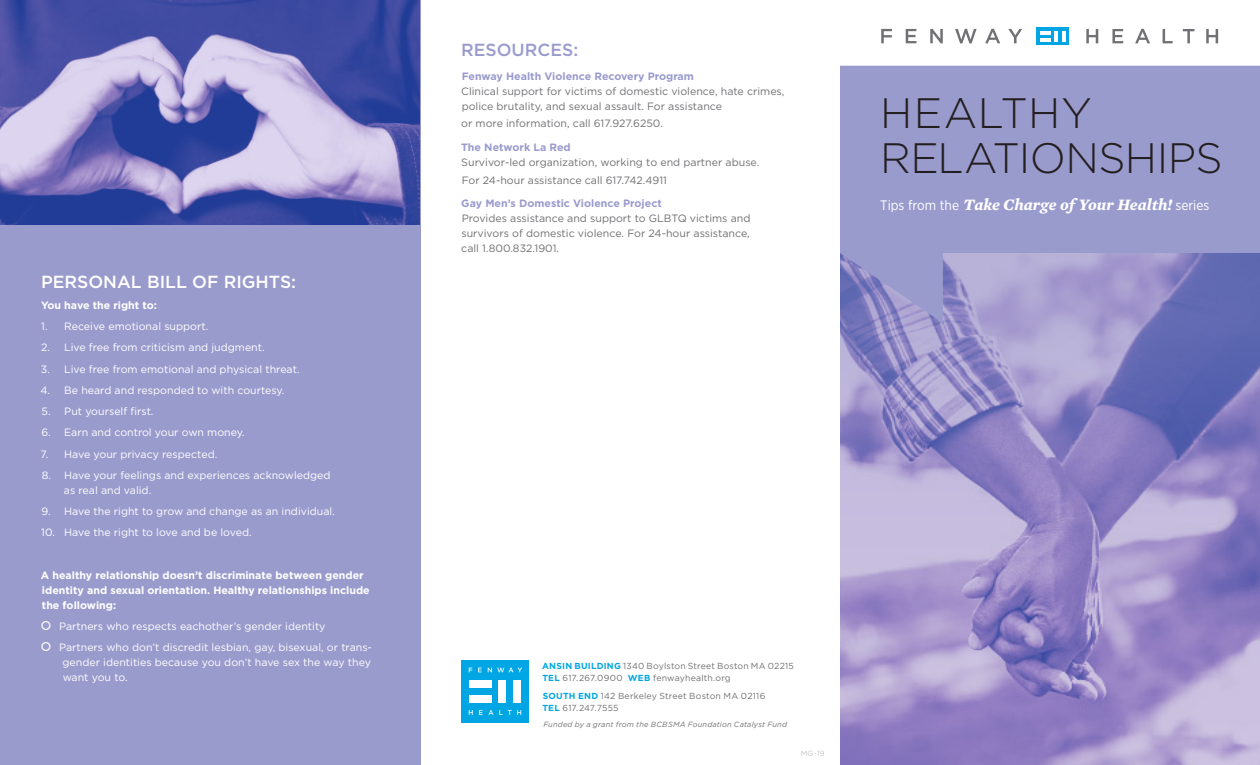
<style>
.page{position:relative;width:1260px;height:765px;background:#fff}
.page>*{position:absolute;margin:0;border:0;box-sizing:border-box;transform-origin:0 0}
.t1{font:300 42.5px/45px "Gotham";letter-spacing:-.015em;color:#231f20}
.BODY{font:500 17.5px "Gotham";color:#fff}
.BODY-2{font:500 17.5px "Gotham";color:#9a9bcd}
.t2{font:italic 700 16.25px "Mercury Text G1";letter-spacing:-.005em;color:#fff}
.t3{font:10.62px/15px "Gotham";color:#fff}
.BODY-3{font:10.62px/15px "Gotham";color:#717074}
.BODY-4{font:700 10.62px/15px "Gotham";color:#fff}
.t4{font:8.75px/17.5px "Gotham";letter-spacing:.02em;color:#717074}
.t5{font:italic 7.5px "Gotham";letter-spacing:.025em;color:#717074}
.Healthy_Relationship{font:300 7.5px "Gotham";color:#a7a9ac}
.s1{font-weight:700;color:#9a9bcd}
.s2{font-family:"Gotham Narrow";font-weight:400;font-style:normal;font-size:13.75px}
.s3{font-weight:700;color:#00a6e4}
</style>
<div class="page">
<svg style="left:840px;top:323px;width:420px;height:442px;background:#9a8ec8"></svg>
<svg style="left:840px;top:66px;width:420px;height:257px;background:#9897cb"></svg>
<div style="left:461px;top:660px;width:68px;height:62px;background:#00a6e4"></div>
<div style="left:469px;top:680px;width:22px;height:7px;background:#fff"></div>
<div style="left:469px;top:695px;width:22px;height:7px;background:#fff"></div>
<div style="left:499px;top:680px;width:7px;height:22px;background:#fff"></div>
<div style="left:514px;top:680px;width:7px;height:22px;background:#fff"></div>
<svg style="left:478px;top:668px;width:4px;height:4px"></svg>
<svg style="left:488px;top:668px;width:34px;height:4px"></svg>
<svg style="left:469px;top:710px;width:4px;height:5px"></svg>
<svg style="left:479px;top:710px;width:14px;height:5px"></svg>
<svg style="left:499px;top:710px;width:22px;height:5px"></svg>
<svg style="left:1086px;top:29px;width:12px;height:14px"></svg>
<svg style="left:1112px;top:29px;width:11px;height:14px"></svg>
<svg style="left:1135px;top:29px;width:15px;height:14px"></svg>
<svg style="left:1163px;top:29px;width:10px;height:14px"></svg>
<svg style="left:1183px;top:29px;width:12px;height:14px"></svg>
<svg style="left:1206px;top:29px;width:12px;height:14px"></svg>
<svg style="left:881px;top:29px;width:11px;height:14px"></svg>
<svg style="left:906px;top:29px;width:10px;height:14px"></svg>
<svg style="left:930px;top:29px;width:13px;height:14px"></svg>
<svg style="left:955px;top:29px;width:22px;height:14px"></svg>
<svg style="left:985px;top:29px;width:15px;height:14px"></svg>
<svg style="left:1008px;top:29px;width:14px;height:14px"></svg>
<div style="left:1037px;top:27px;width:32px;height:18px;background:#00a6e4"></div>
<svg style="left:1040px;top:31px;width:25px;height:11px"></svg>
<div style="left:0;top:0;width:421px;height:765px;background:#9a9bcd"></div>
<img style="left:0;top:0;width:420px;height:225px">
<p class="BODY" style="left:41px;top:270px;width:256px">PERSONAL BILL OF RIGHTS:</p>
<p class="BODY-4" style="left:41px;top:298px;width:117px">You have the right to:</p>
<p class="t3" style="left:41px;top:319px;width:169px">1. Receive emotional support.</p>
<p class="t3" style="left:41px;top:340px;width:225px">2. Live free from criticism and judgment.</p>
<p class="t3" style="left:41px;top:361px;width:260px">3. Live free from emotional and physical threat.</p>
<p class="t3" style="left:40px;top:383px;width:246px">4. Be heard and responded to with courtesy.</p>
<p class="t3" style="left:42px;top:404px;width:114px">5. Put yourself first.</p>
<p class="t3" style="left:41px;top:425px;width:205px">6. Earn and control your own money.</p>
<p class="t3" style="left:40px;top:446px;width:178px">7. Have your privacy respected.</p>
<p class="t3" style="left:64px;top:468px;width:268px;text-indent:-22px">8. Have your feelings and experiences acknowledged as real and valid.</p>
<p class="t3" style="left:41px;top:504px;width:295px">9. Have the right to grow and change as an individual.</p>
<p class="t3" style="left:41px;top:525px;width:212px">10. Have the right to love and be loved.</p>
<p class="BODY-4" style="left:41px;top:568px;width:330px">A healthy relationship doesn’t discriminate between gender identity and sexual orientation. Healthy relationships include the following:</p>
<p class="t3" style="left:59px;top:619px;width:268px">Partners who respects eachother’s gender identity</p>
<p class="t3" style="left:63px;top:640px;width:311px;text-align:justify;text-indent:-3px">Partners who don’t discredit lesbian, gay, bisexual, or trans&shy;gender identities because you don’t have sex the way they want you to.</p>
<p class="BODY-2" style="left:461px;top:39px;width:119px">RESOURCES:</p>
<p class="BODY-3" style="left:461px;top:69px;width:325px"><span class="s1">Fenway Health Violence Recovery Program<br></span>Clinical support for victims of domestic violence, hate crimes, police brutality, and sexual assault. For assistance</p>
<p class="BODY-3" style="left:461px;top:116px;width:203px">or more information, call 617.927.6250.</p>
<p class="BODY-3" style="left:461px;top:140px;width:300px"><span class="s1">The Network La Red<br></span>Survivor-led organization, working to end partner abuse.</p>
<p class="BODY-3" style="left:462px;top:172px;width:207px">For 24-hour assistance call 617.742.4911</p>
<p class="BODY-3" style="left:461px;top:196px;width:291px"><span class="s1">Gay Men’s Domestic Violence Project<br></span>Provides assistance and support to GLBTQ victims and survivors of domestic violence. For 24-hour assistance, call 1.800.832.1901.</p>
<p class="t1" style="left:880px;top:89px;width:344px">HEALTHY<br>RELATIONSHIPS</p>
<p class="t2" style="left:880px;top:192px;width:331px"><span class="s2">Tips from the</span> Take Charge of Your Health! <span class="s2">series</span></p>
<p class="t4" style="left:542px;top:657px;width:253px"><span class="s3">ANSIN BUILDING</span> 1340 Boylston Street Boston MA 02215</p>
<p class="t4" style="left:542px;top:669px;width:224px"><span class="s3">TEL</span> 617.267.0900 <span class="s3">WEB</span> fenwayhealth.org<br><span class="s3">SOUTH END</span> 142 Berkeley Street Boston MA 02116</p>
<p class="t4" style="left:542px;top:699px;width:78px"><span class="s3">TEL</span> 617.247.7555</p>
<p class="t5" style="left:543px;top:720px;width:245px">Funded by a grant from the BCBSMA Foundation Catalyst Fund</p>
<p class="Healthy_Relationship" style="left:801px;top:748px;width:26px">MG-19</p>
</div>
